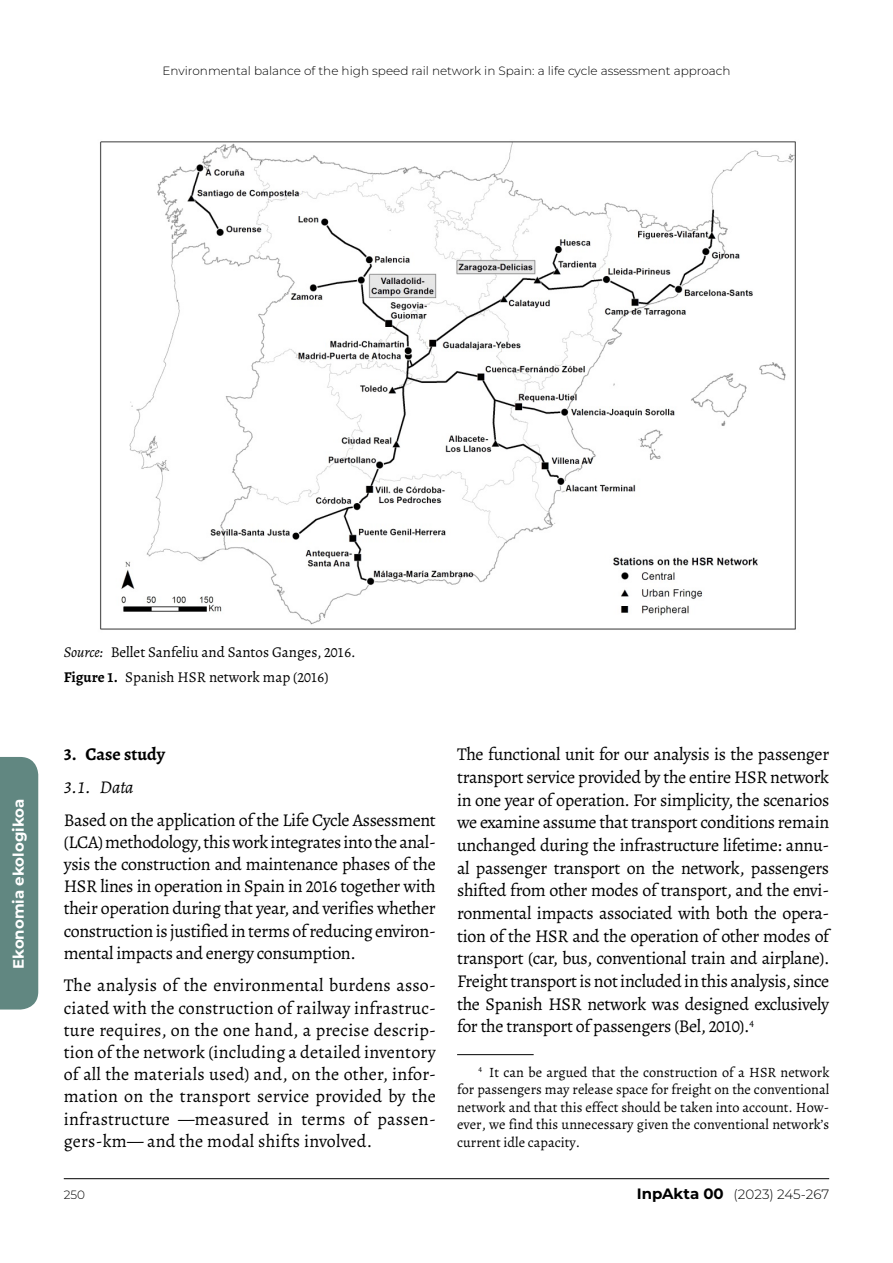
<style>
.page{position:relative;width:893px;height:1263px;background:#fff}
.page>*{position:absolute;margin:0;border:0;box-sizing:border-box;transform-origin:0 0}
.t1{font:18px/22.2px "Alegreya";letter-spacing:-.02em;color:#000;text-align:justify}
.t2{font:700 18px "Alegreya";color:#000}
.t3{font:italic 18px "Alegreya";color:#000}
.t4{font:15px/25.5px "Alegreya";color:#000}
.t5{font:700 15px "Montserrat";color:#fff}
.t6{font:14.25px/17.5px "Alegreya";color:#000;text-align:justify}
.t7{font:300 13.5px "Montserrat";letter-spacing:-.005em;color:#000}
.t8{font:300 12px "Montserrat";color:#000}
.s1{font-style:italic}
.s2{font-weight:700}
.s3{font-weight:700;font-size:15px}
</style>
<div class="page">
<hr style="left:64px;top:1178px;width:765px;height:1px;background:#000">
<img style="left:100px;top:141px;width:696px;height:489px">
<hr style="left:457px;top:1054px;width:77px;height:1px;background:#000">
<div style="left:0;top:757px;width:38px;height:252px;background:#618781"></div>
<p class="t8" style="left:162px;top:64px;width:569px">Environmental balance of the high speed rail network in Spain: a life cycle assessment approach</p>
<p class="t5" style="left:9px;top:969px;width:172px;rotate:-90deg">Ekonomia ekologikoa</p>
<p class="t4" style="left:64px;top:639px;width:293px"><span class="s1">Source:</span> Bellet Sanfeliu and Santos Ganges, 2016.<br><span class="s2">Figure 1.</span> Spanish HSR network map (2016)</p>
<p class="t2" style="left:64px;top:742px;width:103px">3. Case study</p>
<p class="t3" style="left:64px;top:775px;width:71px">3.1. Data</p>
<p class="t1" style="left:64px;top:808px;width:374px">Based on the application of the Life Cycle Assessment (LCA) methodology, this work integrates into the anal&shy;ysis the construction and maintenance phases of the HSR lines in operation in Spain in 2016 together with their operation during that year, and verifies whether construction is justified in terms of reducing environ&shy;mental impacts and energy consumption.</p>
<p class="t1" style="left:64px;top:974px;width:374px">The analysis of the environmental burdens asso&shy;ciated with the construction of railway infrastruc&shy;ture requires, on the one hand, a precise descrip&shy;tion of the network (including a detailed inventory of all the materials used) and, on the other, infor&shy;mation on the transport service provided by the infrastructure —measured in terms of passen&shy;gers-km— and the modal shifts involved.</p>
<p class="t8" style="left:64px;top:1187px;width:23px">250</p>
<p class="t1" style="left:457px;top:743px;width:374px;line-height:22.6px">The functional unit for our analysis is the passenger transport service provided by the entire HSR network in one year of operation. For simplicity, the scenarios we examine assume that transport conditions remain unchanged during the infrastructure lifetime: annu&shy;al passenger transport on the network, passengers shifted from other modes of transport, and the envi&shy;ronmental impacts associated with both the opera&shy;tion of the HSR and the operation of other modes of transport (car, bus, conventional train and airplane).<br>Freight transport is not included in this analysis, since the Spanish HSR network was designed exclusively for the transport of passengers (Bel, 2010).<sup>4</sup></p>
<p class="t6" style="left:457px;top:1063px;width:374px;text-indent:21px"><sup>4</sup> It can be argued that the construction of a HSR network for passengers may release space for freight on the conventional network and that this effect should be taken into account. How&shy;ever, we find this unnecessary given the conventional network’s current idle capacity.</p>
<p class="t7" style="left:637px;top:1186px;width:194px"><span class="s3">InpAkta 00</span> (2023) 245-267</p>
</div>
